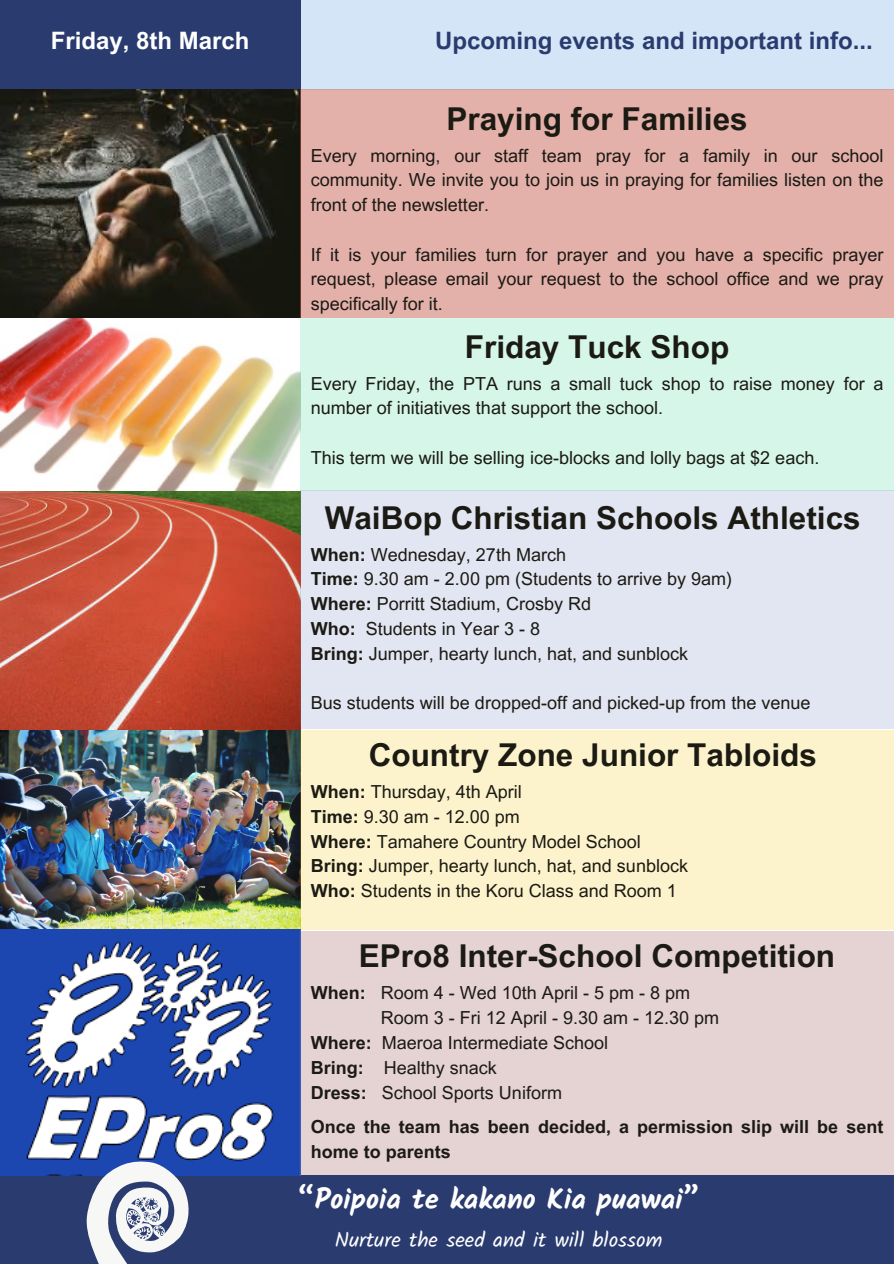
<style>
.page{position:relative;width:894px;height:1264px;background:#fff}
.page>*{position:absolute;margin:0;border:0;box-sizing:border-box;transform-origin:0 0}
.t1{font:700 31.5px "Arial MT Pro";color:#1b1a13}
.t2{font:700 28.5px "Kalam";color:#fff}
.t3{font:700 24px "Arial MT Pro";color:#2a3b6f}
.t4{font:700 24px "Arial MT Pro";color:#fff}
.t5{font:21px "Kalam";color:#fff}
.t6{font:18px/24.8px "Arial MT Pro";color:#1b1a13}
.t7{font:700 18px/25px "Arial MT Pro";color:#1b1a13}
.s1{font-weight:700}
</style>
<div class="page">
<div style="left:300px;top:0;width:593px;height:89px;background:#d3e5f6"></div>
<div style="left:0;top:0;width:300px;height:89px;background:#2a3b6f"></div>
<div style="left:0;top:1175px;width:893px;height:88px;background:#2a3b6f"></div>
<img style="left:0;top:89px;width:300px;height:401px">
<div style="left:300px;top:89px;width:593px;height:228px;background:#e3b0aa"></div>
<div style="left:300px;top:318px;width:593px;height:172px;background:#d5f6e9"></div>
<img style="left:0;top:492px;width:300px;height:683px">
<div style="left:300px;top:490px;width:593px;height:239px;background:#e2e5f2"></div>
<div style="left:300px;top:730px;width:593px;height:199px;background:#fcf3cc"></div>
<div style="left:300px;top:930px;width:593px;height:244px;background:#e5d2d3"></div>
<svg style="left:86px;top:1160px;width:105px;height:103px"></svg>
<h3 class="t4" style="left:51px;top:32px;width:200px">Friday, 8th March</h3>
<h3 class="t3" style="left:435px;top:32px;width:439px">Upcoming events and important info...</h3>
<h1 class="t1" style="left:446px;top:107px;width:303px">Praying for Families</h1>
<p class="t6" style="left:311px;top:145px;width:574px;text-align:justify">Every morning, our staff team pray for a family in our school community. We invite you to join us in praying for families listen on the front of the newsletter.</p>
<p class="t6" style="left:311px;top:244px;width:574px;text-align:justify">If it is your families turn for prayer and you have a specific prayer request, please email your request to the school office and we pray specifically for it.</p>
<h1 class="t1" style="left:464px;top:335px;width:266px">Friday Tuck Shop</h1>
<p class="t6" style="left:311px;top:373px;width:574px">Every Friday, the PTA runs a small tuck shop to raise money for a number of initiatives that support the school.</p>
<p class="t6" style="left:311px;top:447px;width:510px">This term we will be selling ice-blocks and lolly bags at $2 each.</p>
<h1 class="t1" style="left:324px;top:506px;width:537px">WaiBop Christian Schools Athletics</h1>
<p class="t6" style="left:311px;top:544px;width:423px"><span class="s1">When:</span> Wednesday, 27th March<br><span class="s1">Time:</span> 9.30 am - 2.00 pm (Students to arrive by 9am)<br><span class="s1">Where:</span> Porritt Stadium, Crosby Rd<br><span class="s1">Who:</span> Students in Year 3 - 8<br><span class="s1">Bring:</span> Jumper, hearty lunch, hat, and sunblock</p>
<p class="t6" style="left:311px;top:692px;width:501px">Bus students will be dropped-off and picked-up from the venue</p>
<h1 class="t1" style="left:368px;top:743px;width:449px">Country Zone Junior Tabloids</h1>
<p class="t6" style="left:311px;top:781px;width:378px"><span class="s1">When:</span> Thursday, 4th April<br><span class="s1">Time:</span> 9.30 am - 12.00 pm<br><span class="s1">Where:</span> Tamahere Country Model School <span class="s1">Bring:</span> Jumper, hearty lunch, hat, and sunblock <span class="s1">Who:</span> Students in the Koru Class and Room 1</p>
<h1 class="t1" style="left:359px;top:944px;width:477px">EPro8 Inter-School Competition</h1>
<p class="t6" style="left:311px;top:983px;width:381px"><span class="s1">When:</span> Room 4 - Wed 10th April - 5 pm - 8 pm</p>
<p class="t6" style="left:381px;top:1008px;width:340px">Room 3 - Fri 12 April - 9.30 am - 12.30 pm</p>
<p class="t6" style="left:311px;top:1033px;width:299px"><span class="s1">Where:</span> Maeroa Intermediate School</p>
<p class="t6" style="left:311px;top:1058px;width:188px"><span class="s1">Bring:</span> Healthy snack</p>
<p class="t6" style="left:311px;top:1083px;width:253px"><span class="s1">Dress:</span> School Sports Uniform</p>
<p class="t7" style="left:311px;top:1115px;width:574px">Once the team has been decided, a permission slip will be sent home to parents</p>
<h2 class="t2" style="left:297px;top:1182px;width:404px">“Poipoia te kakano Kia puawai”</h2>
<p class="t5" style="left:335px;top:1227px;width:329px">Nurture the seed and it will blossom</p>
</div>
